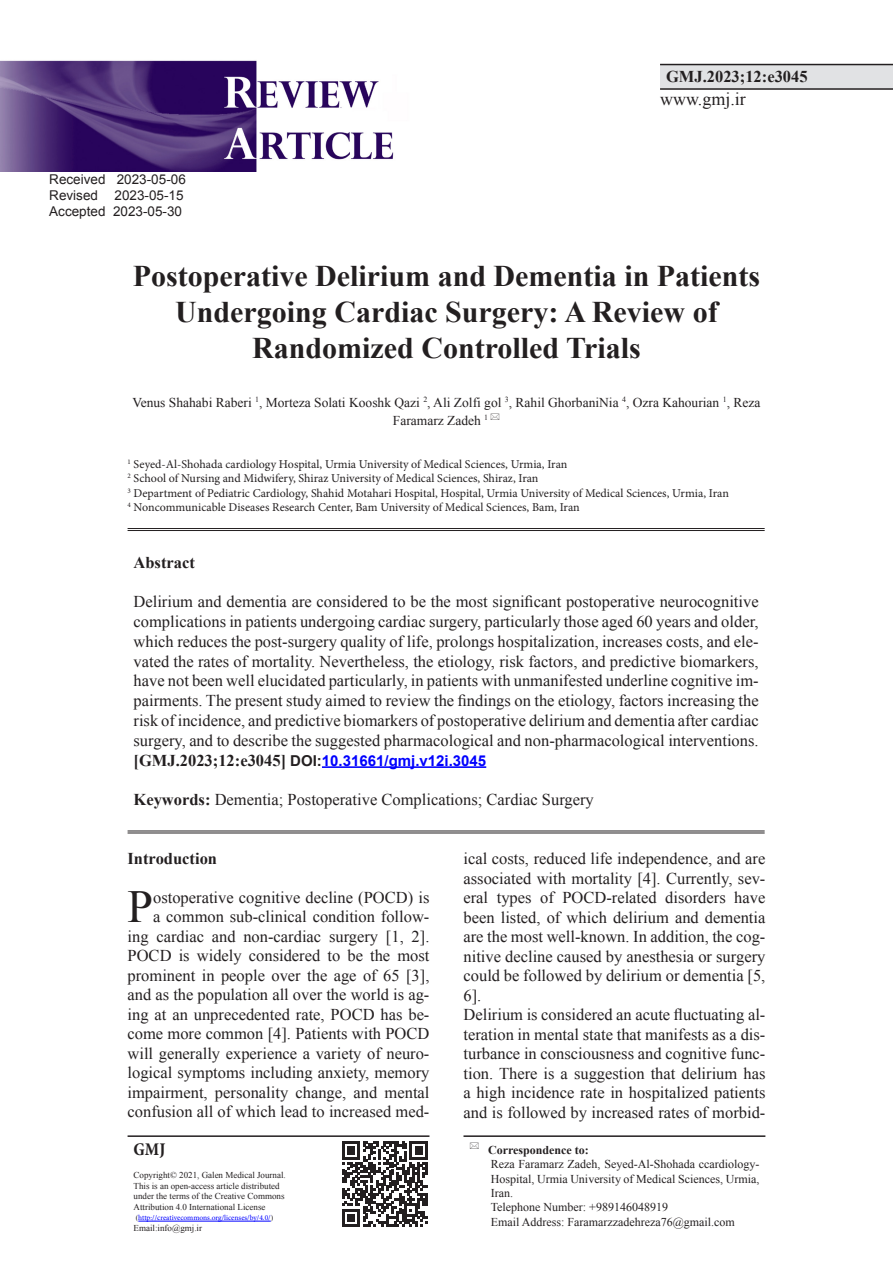
<style>
.page{position:relative;width:893px;height:1263px;background:#fff}
.page>*{position:absolute;margin:0;border:0;box-sizing:border-box;transform-origin:0 0}
.List_Paragraph{font:45.9px "Times New Roman";color:#231f20}
.t1{font:700 30px/36px "Times New Roman";color:#231f20;text-align:center}
.t2{font:18px "Times New Roman";color:#231f20}
.t3{font:700 condensed 18px "Minion Pro";color:#231f20}
.List_Paragraph-2{font:16.5px/19.5px "Times New Roman";color:#231f20;text-align:justify}
.List_Paragraph-3{font:700 16.5px "Times New Roman";color:#231f20}
.t4{font:700 15px "Arial";color:#00f}
.t5{font:13.5px/18px "Times New Roman";color:#231f20}
.t6{font:13.5px "Arial";color:#231f20}
.t7{font:12px "Minion Pro";color:#231f20}
.t8{font:12px/14.4px "Times New Roman";color:#231f20;text-align:justify}
.t9{font:700 12px "Times New Roman";color:#231f20}
.t10{font:9px "Times New Roman";color:#231f20}
.t11{font:7.5px "Minion Pro";letter-spacing:-.005em;color:#00f}
.s1{font-family:"Times New Roman";font-size:16.5px;color:#231f20}
.s2{color:#231f20}
.s3{font-weight:700}
.s4{font-family:"Times New Roman";color:#231f20}
</style>
<div class="page">
<div style="left:660px;top:65px;width:233px;height:24px;background:#e1e2e4"></div>
<hr style="left:660px;top:64px;width:233px;height:1px;background:#231f20">
<hr style="left:660px;top:88px;width:233px;height:2px;background:#231f20">
<hr style="left:463px;top:1135px;width:302px;height:2px;background:#231f20">
<svg style="left:342px;top:1141px;width:86px;height:86px"></svg>
<hr style="left:128px;top:528px;width:637px;height:1px;background:#231f20">
<hr style="left:128px;top:530px;width:637px;height:1px;background:#231f20">
<hr style="left:128px;top:830px;width:637px;height:1px;background:#231f20">
<hr style="left:128px;top:832px;width:637px;height:1px;background:#231f20">
<hr style="left:322px;top:766px;width:164px;height:2px;background:#00f">
<img style="left:0;top:60px;width:394px;height:112px">
<hr style="left:128px;top:1135px;width:301px;height:2px;background:#231f20">
<hr style="left:138px;top:1221px;width:133px;height:1px;background:#00f">
<p class="t6" style="left:49px;top:170px;width:138px">Received 2023-05-06</p>
<p class="t6" style="left:49px;top:187px;width:136px">Revised 2023-05-15</p>
<p class="t6" style="left:49px;top:203px;width:134px">Accepted 2023-05-30</p>
<p class="List_Paragraph-3" style="left:666px;top:65px;width:143px">GMJ.2023;12:e3045</p>
<p class="t2" style="left:660px;top:87px;width:87px">www.gmj.ir</p>
<p class="t1" style="left:133px;top:257px;width:629px">Postoperative Delirium and Dementia in Patients<br>Undergoing Cardiac Surgery: A Review of<br>Randomized Controlled Trials</p>
<p class="t5" style="left:393px;top:393px;width:369px;text-indent:-260px">Venus Shahabi Raberi <sup>1</sup>, Morteza Solati Kooshk Qazi <sup>2</sup>, Ali Zolfi gol <sup>3</sup>, Rahil GhorbaniNia <sup>4</sup>, Ozra Kahourian <sup>1</sup>, Reza<br>Faramarz Zadeh <sup>1</sup></p>
<p class="t7" style="left:128px;top:456px;width:441px"><sup>1</sup> Seyed-Al-Shohada cardiology Hospital, Urmia University of Medical Sciences, Urmia, Iran</p>
<p class="t7" style="left:128px;top:470px;width:412px"><sup>2</sup> School of Nursing and Midwifery, Shiraz University of Medical Sciences, Shiraz, Iran</p>
<p class="t7" style="left:128px;top:485px;width:603px"><sup>3</sup> Department of Pediatric Cardiology, Shahid Motahari Hospital, Hospital, Urmia University of Medical Sciences, Urmia, Iran</p>
<p class="t7" style="left:128px;top:499px;width:454px"><sup>4</sup> Noncommunicable Diseases Research Center, Bam University of Medical Sciences, Bam, Iran</p>
<p class="List_Paragraph-3" style="left:134px;top:551px;width:63px">Abstract</p>
<p class="List_Paragraph-2" style="left:134px;top:591px;width:627px">Delirium and dementia are considered to be the most significant postoperative neurocognitive complications in patients undergoing cardiac surgery, particularly those aged 60 years and older, which reduces the post-surgery quality of life, prolongs hospitalization, increases costs, and ele&shy;vated the rates of mortality. Nevertheless, the etiology, risk factors, and predictive biomarkers, have not been well elucidated particularly, in patients with unmanifested underline cognitive im&shy;pairments. The present study aimed to review the findings on the etiology, factors increasing the risk of incidence, and predictive biomarkers of postoperative delirium and dementia after cardiac surgery, and to describe the suggested pharmacological and non-pharmacological interventions.</p>
<p class="t4" style="left:134px;top:750px;width:354px"><span class="s1">[GMJ.2023;12:e3045]</span> <span class="s2">DOI:</span>10.31661/gmj.v12i.3045</p>
<p class="List_Paragraph-2" style="left:134px;top:790px;width:462px"><span class="s3">Keywords:</span> Dementia; Postoperative Complications; Cardiac Surgery</p>
<p class="List_Paragraph-3" style="left:128px;top:847px;width:91px">Introduction</p>
<p class="List_Paragraph" style="left:128px;top:876px;width:27px">P</p>
<p class="List_Paragraph-2" style="left:128px;top:887px;width:303px;text-align:right">ostoperative cognitive decline (POCD) is<br>a common sub-clinical condition follow-<br>ing cardiac and non-cardiac surgery [1, 2].<br>POCD is widely considered to be the most prominent in people over the age of 65 [3], and as the population all over the world is ag&shy;ing at an unprecedented rate, POCD has be&shy;come more common [4]. Patients with POCD will generally experience a variety of neuro&shy;logical symptoms including anxiety, memory impairment, personality change, and mental confusion all of which lead to increased med-</p>
<p class="t3" style="left:134px;top:1137px;width:33px">GMJ</p>
<p class="t10" style="left:134px;top:1169px;width:154px">Copyright© 2021, Galen Medical Journal.</p>
<p class="t10" style="left:134px;top:1180px;width:148px">This is an open-access article distributed</p>
<p class="t10" style="left:134px;top:1190px;width:152px">under the terms of the Creative Commons</p>
<p class="t10" style="left:134px;top:1201px;width:133px">Attribution 4.0 International License</p>
<p class="t11" style="left:136px;top:1213px;width:139px"><span class="s4">(</span>http://creativecommons.org/licenses/by/4.0/<span class="s4">)</span></p>
<p class="t10" style="left:134px;top:1222px;width:70px">Email:info@gmj.ir</p>
<p class="List_Paragraph-2" style="left:463px;top:848px;width:303px">ical costs, reduced life independence, and are associated with mortality [4]. Currently, sev&shy;eral types of POCD-related disorders have been listed, of which delirium and dementia are the most well-known. In addition, the cog&shy;nitive decline caused by anesthesia or surgery could be followed by delirium or dementia [5, 6].</p>
<p class="List_Paragraph-2" style="left:463px;top:1004px;width:303px">Delirium is considered an acute fluctuating al&shy;teration in mental state that manifests as a dis&shy;turbance in consciousness and cognitive func&shy;tion. There is a suggestion that delirium has a high incidence rate in hospitalized patients and is followed by increased rates of morbid-</p>
<p class="t9" style="left:488px;top:1141px;width:102px">Correspondence to:</p>
<p class="t8" style="left:491px;top:1157px;width:270px">Reza Faramarz Zadeh, Seyed-Al-Shohada ccardiology-Hospital, Urmia University of Medical Sciences, Urmia, Iran.</p>
<p class="t8" style="left:491px;top:1200px;width:179px">Telephone Number: +989146048919</p>
<p class="t8" style="left:491px;top:1214px;width:245px">Email Address: Faramarzzadehreza76@gmail.com</p>
</div>
